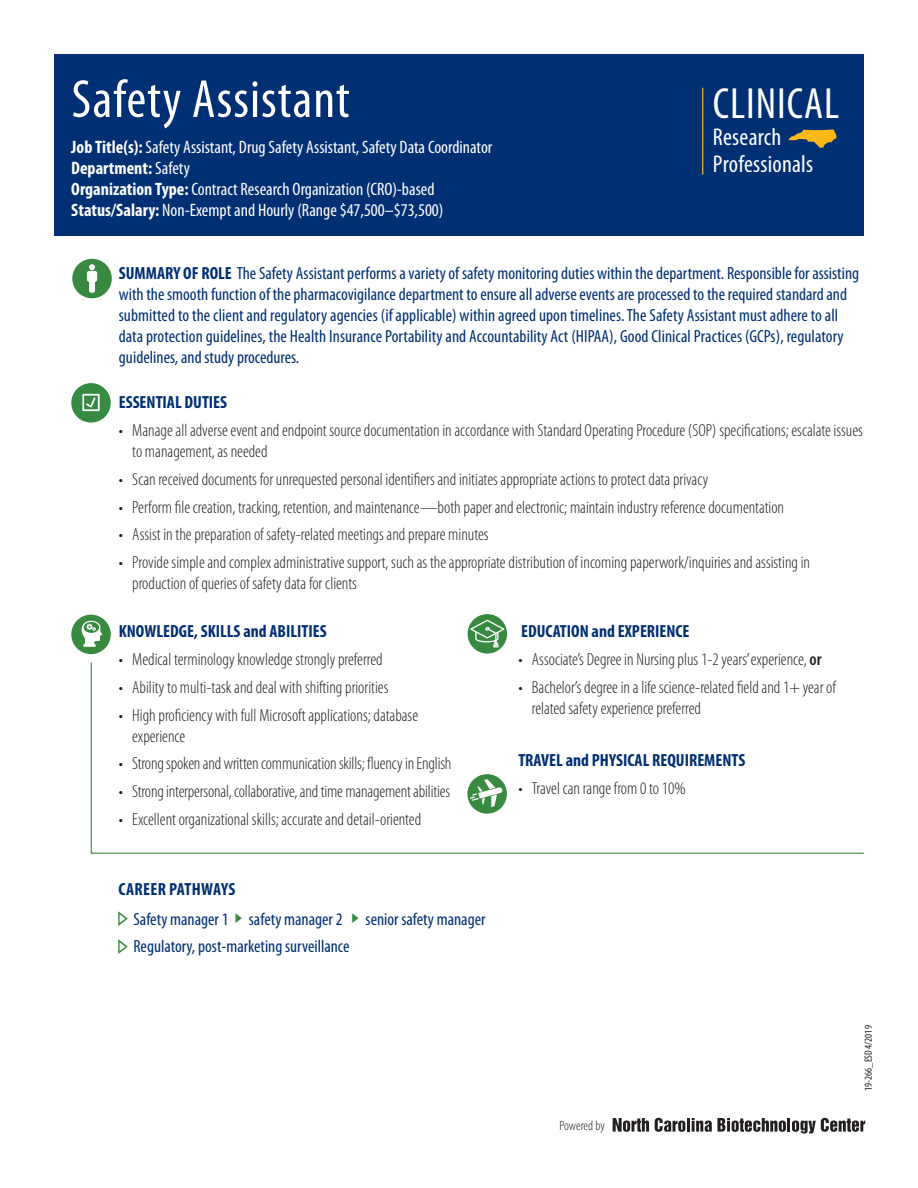
<style>
.page{position:relative;width:918px;height:1188px;background:#fff}
.page>*{position:absolute;margin:0;border:0;box-sizing:border-box;transform-origin:0 0}
.t1{font:condensed 54px "Myriad Pro";letter-spacing:.02em;color:#fff}
.t2{font:condensed 43.8px "Myriad Pro";letter-spacing:.02em;color:#fff}
.t3{font:condensed 24.3px/27.3px "Myriad Pro";letter-spacing:.01em;color:#fff}
.t4{font:condensed 18px "Myriad Pro";color:#fff}
.t5{font:700 condensed 18px "Myriad Pro";color:#fff}
.bulleted_text{font:300 condensed 17.7px/21px "Myriad Pro";color:#231f20}
.body_text{font:condensed 17.7px/21px "Myriad Pro";color:#002f73}
.bulleted_text-2{font:700 condensed 17.7px "Myriad Pro";color:#002f73}
.career_pathways_2{font:condensed 17.7px "Myriad Pro";color:#002f73}
.bulleted_text-3{font:700 condensed 17.7px "Myriad Pro";letter-spacing:.02em;color:#002f73}
.bottom_of_page_text{font:300 condensed 13.5px "Myriad Pro";letter-spacing:.005em;color:#231f20}
.bulleted_text-4{font:condensed 10.5px "Myriad Pro";color:#231f20}
.s1{font-weight:700}
.s2{font-weight:400}
.s3{font-weight:600}
</style>
<div class="page">
<div style="left:54px;top:54px;width:810px;height:181px;background:#002f73"></div>
<svg style="left:613px;top:1118px;width:36px;height:14px"></svg>
<svg style="left:655px;top:1118px;width:30px;height:14px"></svg>
<hr style="left:687px;top:1118px;width:3px;height:14px;background:#231f20">
<svg style="left:692px;top:1118px;width:94px;height:14px"></svg>
<hr style="left:787px;top:1118px;width:3px;height:14px;background:#231f20">
<svg style="left:792px;top:1118px;width:73px;height:16px"></svg>
<div style="left:72px;top:259px;width:40px;height:39px;background:#378a40;border-radius:50%"></div>
<svg style="left:87px;top:264px;width:10px;height:29px"></svg>
<div style="left:71px;top:383px;width:40px;height:40px;background:#368b41;border-radius:50%"></div>
<svg style="left:82px;top:393px;width:18px;height:19px"></svg>
<div style="left:468px;top:614px;width:39px;height:40px;background:#378a40;border-radius:50%"></div>
<svg style="left:468px;top:619px;width:38px;height:29px"></svg>
<div style="left:71px;top:615px;width:40px;height:39px;background:#378a40;border-radius:50%"></div>
<svg style="left:82px;top:621px;width:20px;height:26px"></svg>
<svg style="left:90px;top:662px;width:774px;height:192px"></svg>
<svg style="left:789px;top:129px;width:48px;height:19px"></svg>
<hr style="left:702px;top:88px;width:1px;height:86px;background:#fcb814">
<svg style="left:118px;top:911px;width:10px;height:15px"></svg>
<svg style="left:118px;top:939px;width:10px;height:15px"></svg>
<p class="t1" style="left:72px;top:66px;width:280px">Safety Assistant</p>
<p class="t4" style="left:71px;top:136px;width:423px"><span class="s1">Job Title(s):</span> Safety Assistant, Drug Safety Assistant, Safety Data Coordinator</p>
<p class="t5" style="left:71px;top:156px;width:120px">Department: <span class="s2">Safety</span></p>
<p class="t4" style="left:71px;top:178px;width:365px"><span class="s1">Organization Type:</span> Contract Research Organization (CRO)-based</p>
<p class="t4" style="left:71px;top:199px;width:374px"><span class="s1">Status/Salary:</span> Non-Exempt and Hourly (Range $47,500–$73,500)</p>
<p class="t2" style="left:713px;top:77px;width:128px">CLINICAL</p>
<p class="t3" style="left:713px;top:123px;width:102px">Research<br>Professionals</p>
<p class="body_text" style="left:119px;top:262px;width:742px"><span class="s1">SUMMARY OF ROLE</span> The Safety Assistant performs a variety of safety monitoring duties within the department. Responsible for assisting with the smooth function of the pharmacovigilance department to ensure all adverse events are processed to the required standard and submitted to the client and regulatory agencies (if applicable) within agreed upon timelines. The Safety Assistant must adhere to all data protection guidelines, the Health Insurance Portability and Accountability Act (HIPAA), Good Clinical Practices (GCPs), regulatory guidelines, and study procedures.</p>
<p class="bulleted_text-2" style="left:119px;top:391px;width:110px">ESSENTIAL DUTIES</p>
<p class="bulleted_text" style="left:132px;top:420px;width:732px;text-indent:-14px">• Manage all adverse event and endpoint source documentation in accordance with Standard Operating Procedure (SOP) specifications; escalate issues to management, as needed</p>
<p class="bulleted_text" style="left:119px;top:468px;width:591px">• Scan received documents for unrequested personal identifiers and initiates appropriate actions to protect data privacy</p>
<p class="bulleted_text" style="left:119px;top:496px;width:667px">• Perform file creation, tracking, retention, and maintenance—both paper and electronic; maintain industry reference documentation</p>
<p class="bulleted_text" style="left:119px;top:524px;width:371px">• Assist in the preparation of safety-related meetings and prepare minutes</p>
<p class="bulleted_text" style="left:119px;top:552px;width:693px">• Provide simple and complex administrative support, such as the appropriate distribution of incoming paperwork/inquiries and assisting in</p>
<p class="bulleted_text" style="left:132px;top:573px;width:226px">production of queries of safety data for clients</p>
<p class="bulleted_text-2" style="left:119px;top:620px;width:209px">KNOWLEDGE, SKILLS and ABILITIES</p>
<p class="bulleted_text" style="left:119px;top:649px;width:265px">• Medical terminology knowledge strongly preferred</p>
<p class="bulleted_text" style="left:119px;top:676px;width:271px">• Ability to multi-task and deal with shifting priorities</p>
<p class="bulleted_text" style="left:119px;top:704px;width:301px">• High proficiency with full Microsoft applications; database</p>
<p class="bulleted_text" style="left:132px;top:725px;width:55px">experience</p>
<p class="bulleted_text" style="left:119px;top:753px;width:334px">• Strong spoken and written communication skills; fluency in English</p>
<p class="bulleted_text" style="left:119px;top:781px;width:333px">• Strong interpersonal, collaborative, and time management abilities</p>
<p class="bulleted_text" style="left:119px;top:808px;width:304px">• Excellent organizational skills; accurate and detail-oriented</p>
<p class="bulleted_text-2" style="left:521px;top:620px;width:170px">EDUCATION and EXPERIENCE</p>
<p class="bulleted_text" style="left:518px;top:649px;width:305px">• Associate’s Degree in Nursing plus 1-2 years’ experience, <span class="s3">or</span></p>
<p class="bulleted_text" style="left:532px;top:676px;width:306px;text-indent:-14px">• Bachelor’s degree in a life science-related field and 1+ year of related safety experience preferred</p>
<p class="bulleted_text-2" style="left:518px;top:749px;width:228px">TRAVEL and PHYSICAL REQUIREMENTS</p>
<p class="bulleted_text" style="left:518px;top:778px;width:169px">• Travel can range from 0 to 10%</p>
<p class="bulleted_text-3" style="left:119px;top:878px;width:118px">CAREER PATHWAYS</p>
<p class="career_pathways_2" style="left:133px;top:908px;width:211px">Safety manager 1 safety manager 2</p>
<p class="career_pathways_2" style="left:366px;top:908px;width:121px">senior safety manager</p>
<p class="career_pathways_2" style="left:133px;top:936px;width:218px">Regulatory, post-marketing surveillance</p>
<p class="bottom_of_page_text" style="left:559px;top:1118px;width:47px">Powered by</p>
<p class="bulleted_text-4" style="left:862px;top:1091px;width:67px;rotate:-90deg">19-266_ESD 4/2019</p>
</div>
